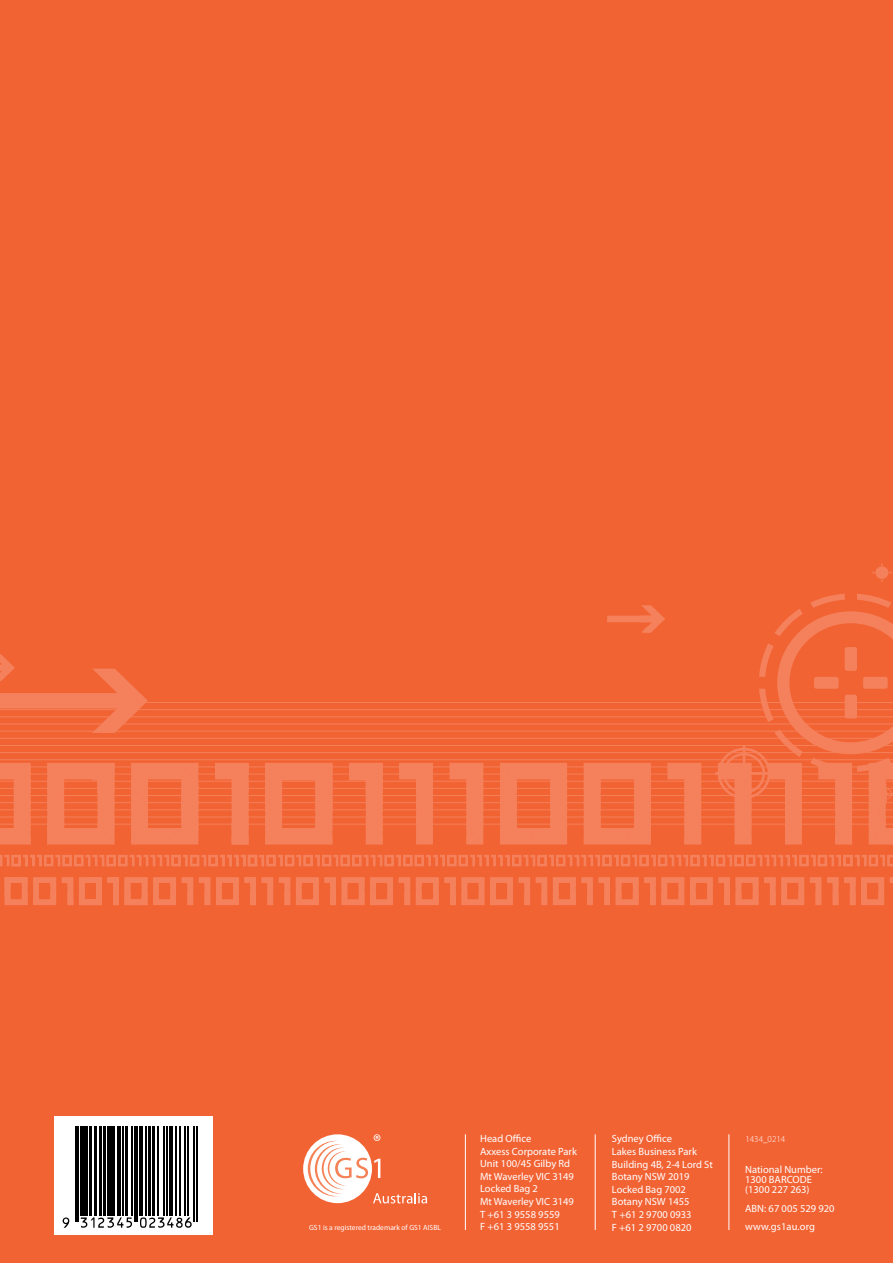
<style>
.page{position:relative;width:893px;height:1263px;background:#f26334}
.page>*{position:absolute;margin:0;border:0;box-sizing:border-box;transform-origin:0 0}
.t1{font:10.5px/12.6px "Myriad Pro";color:#fff}
.t2{font:300 9px "Myriad Pro";color:#fff}
.t3{font:7.5px "Myriad Pro";color:#fff}
</style>
<div class="page">
<svg style="left:873px;top:564px;width:18px;height:18px"></svg>
<svg style="left:0;top:594px;width:893px;height:311px"></svg>
<hr style="left:465px;top:1134px;width:1px;height:96px;background:#fff">
<hr style="left:595px;top:1134px;width:1px;height:96px;background:#fff">
<hr style="left:728px;top:1134px;width:1px;height:96px;background:#fff">
<div style="left:54px;top:1116px;width:159px;height:119px;background:#fff"></div>
<svg style="left:62px;top:1126px;width:136px;height:96px"></svg>
<hr style="left:75px;top:1126px;width:1px;height:96px;background:#000">
<hr style="left:78px;top:1126px;width:1px;height:96px;background:#000">
<div style="left:80px;top:1126px;width:5px;height:90px;background:#000"></div>
<hr style="left:87px;top:1126px;width:1px;height:90px;background:#000">
<hr style="left:89px;top:1126px;width:3px;height:90px;background:#000">
<hr style="left:94px;top:1126px;width:3px;height:90px;background:#000">
<hr style="left:99px;top:1126px;width:3px;height:90px;background:#000">
<hr style="left:103px;top:1126px;width:3px;height:90px;background:#000">
<div style="left:107px;top:1126px;width:5px;height:90px;background:#000"></div>
<hr style="left:114px;top:1126px;width:1px;height:90px;background:#000">
<hr style="left:117px;top:1126px;width:4px;height:90px;background:#000">
<hr style="left:123px;top:1126px;width:1px;height:90px;background:#000">
<hr style="left:125px;top:1126px;width:3px;height:90px;background:#000">
<hr style="left:132px;top:1126px;width:1px;height:90px;background:#000">
<hr style="left:134px;top:1126px;width:1px;height:96px;background:#000">
<hr style="left:137px;top:1126px;width:1px;height:96px;background:#000">
<hr style="left:139px;top:1126px;width:4px;height:90px;background:#000">
<hr style="left:146px;top:1126px;width:1px;height:90px;background:#000">
<hr style="left:148px;top:1126px;width:3px;height:90px;background:#000">
<hr style="left:152px;top:1126px;width:3px;height:90px;background:#000">
<hr style="left:157px;top:1126px;width:2px;height:90px;background:#000">
<hr style="left:164px;top:1126px;width:1px;height:90px;background:#000">
<hr style="left:166px;top:1126px;width:2px;height:90px;background:#000">
<hr style="left:169px;top:1126px;width:4px;height:90px;background:#000">
<hr style="left:175px;top:1126px;width:1px;height:90px;background:#000">
<hr style="left:179px;top:1126px;width:1px;height:90px;background:#000">
<hr style="left:184px;top:1126px;width:2px;height:90px;background:#000">
<hr style="left:187px;top:1126px;width:1px;height:90px;background:#000">
<hr style="left:193px;top:1126px;width:2px;height:96px;background:#000">
<hr style="left:196px;top:1126px;width:1px;height:96px;background:#000">
<svg style="left:63px;top:1217px;width:11px;height:11px"></svg>
<svg style="left:81px;top:1217px;width:51px;height:11px"></svg>
<svg style="left:140px;top:1217px;width:52px;height:11px"></svg>
<svg style="left:303px;top:1134px;width:69px;height:69px"></svg>
<svg style="left:308px;top:1134px;width:119px;height:69px"></svg>
<p class="t3" style="left:309px;top:1223px;width:133px">GS1 is a registered trademark of GS1 AISBL</p>
<p class="t1" style="left:480px;top:1132px;width:98px">Head Office<br>Axxess Corporate Park<br>Unit 100/45 Gilby Rd<br>Mt Waverley VIC 3149<br>Locked Bag 2<br>Mt Waverley VIC 3149<br>T +61 3 9558 9559<br>F +61 3 9558 9551</p>
<p class="t1" style="left:612px;top:1132px;width:102px">Sydney Office<br>Lakes Business Park<br>Building 4B, 2-4 Lord St<br>Botany NSW 2019<br>Locked Bag 7002<br>Botany NSW 1455<br>T +61 2 9700 0933<br>F +61 2 9700 0820</p>
<p class="t2" style="left:745px;top:1133px;width:41px">1434_0214</p>
<p class="t1" style="left:745px;top:1165px;width:79px;line-height:9.6px">National Number:<br>1300 BARCODE (1300 227 263)</p>
<p class="t1" style="left:745px;top:1199px;width:91px;line-height:18.6px">ABN: 67 005 529 920 www.gs1au.org</p>
</div>
